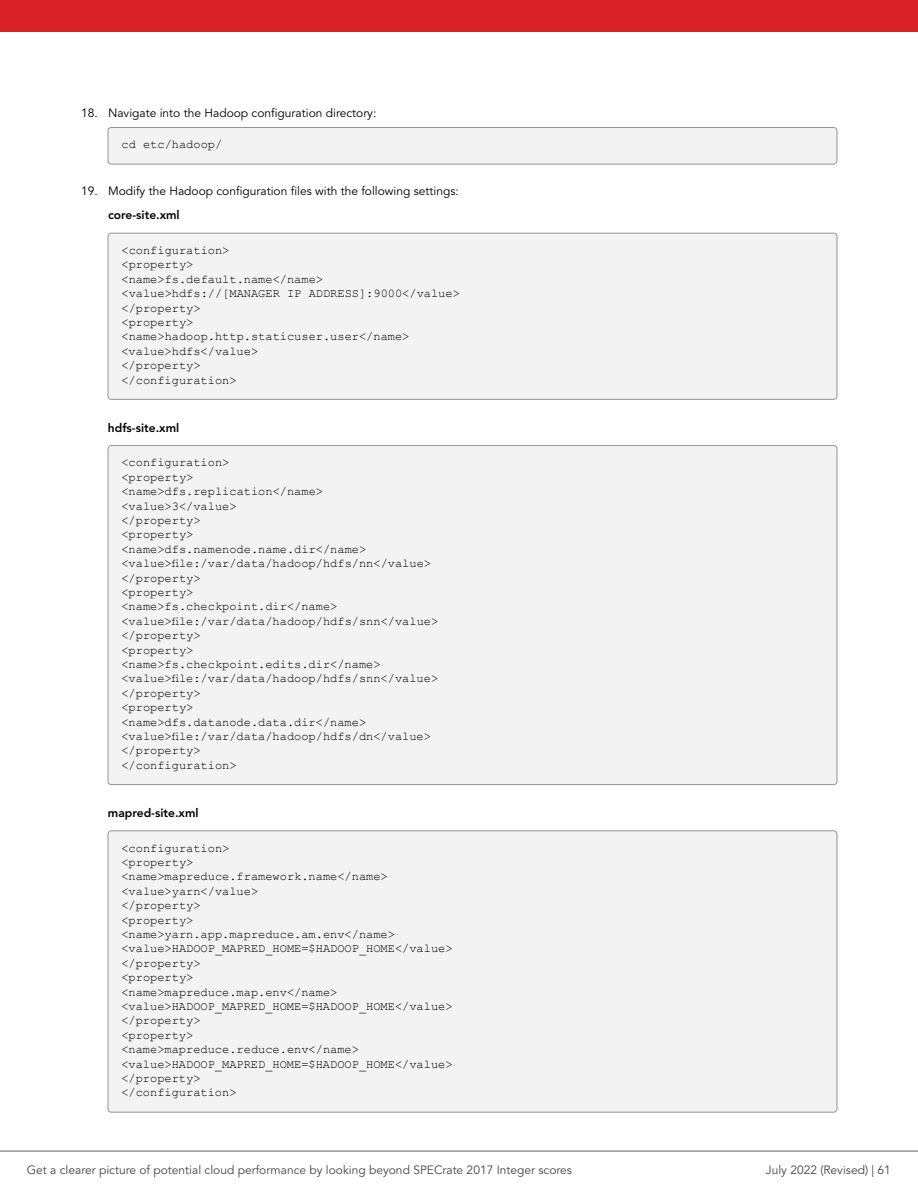
<style>
.page{position:relative;width:918px;height:1188px;background:#fff}
.page>*{position:absolute;margin:0;border:0;box-sizing:border-box;transform-origin:0 0}
.t1{font:12px/14.4px "Courier New";color:#000}
.t2{font:12px "Avenir LT Pro";color:#000}
.t3{font:12px "Avenir LT Pro";color:#464547}
.t4{font:800 12px "Avenir LT Pro";color:#000}
</style>
<div class="page">
<div style="left:108px;top:127px;width:729px;height:37px;background:#f3f3f4;border-radius:3px"></div>
<div style="left:108px;top:127px;width:729px;height:37px;border:1px solid #939598;border-radius:3px"></div>
<div style="left:108px;top:233px;width:729px;height:166px;background:#f3f3f4;border-radius:3px"></div>
<div style="left:108px;top:233px;width:729px;height:167px;border:1px solid #939598;border-radius:3px"></div>
<div style="left:108px;top:446px;width:729px;height:339px;background:#f3f3f4;border-radius:3px"></div>
<div style="left:108px;top:831px;width:729px;height:281px;background:#f3f3f4;border-radius:3px"></div>
<hr style="left:0;top:1151px;width:918px;height:1px;background:#616264">
<div style="left:0;top:0;width:918px;height:32px;background:#da2128"></div>
<p class="t2" style="left:81px;top:106px;width:297px">18. Navigate into the Hadoop configuration directory:</p>
<p class="t1" style="left:122px;top:137px;width:102px">cd etc/hadoop/</p>
<p class="t2" style="left:81px;top:184px;width:379px">19. Modify the Hadoop configuration files with the following settings:</p>
<p class="t4" style="left:108px;top:208px;width:73px">core-site.xml</p>
<p class="t1" style="left:121px;top:243px;width:340px">&lt;configuration&gt;<br>&lt;property&gt;<br>&lt;name&gt;fs.default.name&lt;/name&gt; &lt;value&gt;hdfs://[MANAGER IP ADDRESS]:9000&lt;/value&gt; &lt;/property&gt;<br>&lt;property&gt; &lt;name&gt;hadoop.http.staticuser.user&lt;/name&gt; &lt;value&gt;hdfs&lt;/value&gt;<br>&lt;/property&gt;<br>&lt;/configuration&gt;</p>
<p class="t4" style="left:108px;top:420px;width:73px">hdfs-site.xml</p>
<p class="t1" style="left:121px;top:455px;width:318px">&lt;configuration&gt;<br>&lt;property&gt;<br>&lt;name&gt;dfs.replication&lt;/name&gt; &lt;value&gt;3&lt;/value&gt;<br>&lt;/property&gt;<br>&lt;property&gt; &lt;name&gt;dfs.namenode.name.dir&lt;/name&gt; &lt;value&gt;file:/var/data/hadoop/hdfs/nn&lt;/value&gt; &lt;/property&gt;<br>&lt;property&gt;<br>&lt;name&gt;fs.checkpoint.dir&lt;/name&gt; &lt;value&gt;file:/var/data/hadoop/hdfs/snn&lt;/value&gt; &lt;/property&gt;<br>&lt;property&gt; &lt;name&gt;fs.checkpoint.edits.dir&lt;/name&gt; &lt;value&gt;file:/var/data/hadoop/hdfs/snn&lt;/value&gt; &lt;/property&gt;<br>&lt;property&gt; &lt;name&gt;dfs.datanode.data.dir&lt;/name&gt; &lt;value&gt;file:/var/data/hadoop/hdfs/dn&lt;/value&gt; &lt;/property&gt;<br>&lt;/configuration&gt;</p>
<p class="t4" style="left:108px;top:806px;width:92px">mapred-site.xml</p>
<p class="t1" style="left:121px;top:840px;width:333px">&lt;configuration&gt;<br>&lt;property&gt; &lt;name&gt;mapreduce.framework.name&lt;/name&gt; &lt;value&gt;yarn&lt;/value&gt;<br>&lt;/property&gt;<br>&lt;property&gt; &lt;name&gt;yarn.app.mapreduce.am.env&lt;/name&gt; &lt;value&gt;HADOOP_MAPRED_HOME=$HADOOP_HOME&lt;/value&gt; &lt;/property&gt;<br>&lt;property&gt;<br>&lt;name&gt;mapreduce.map.env&lt;/name&gt; &lt;value&gt;HADOOP_MAPRED_HOME=$HADOOP_HOME&lt;/value&gt; &lt;/property&gt;<br>&lt;property&gt;<br>&lt;name&gt;mapreduce.reduce.env&lt;/name&gt; &lt;value&gt;HADOOP_MAPRED_HOME=$HADOOP_HOME&lt;/value&gt; &lt;/property&gt;<br>&lt;/configuration&gt;</p>
<p class="t3" style="left:27px;top:1163px;width:547px">Get a clearer picture of potential cloud performance by looking beyond SPECrate 2017 Integer scores</p>
<p class="t3" style="left:766px;top:1163px;width:126px">July 2022 (Revised) | 61</p>
</div>
